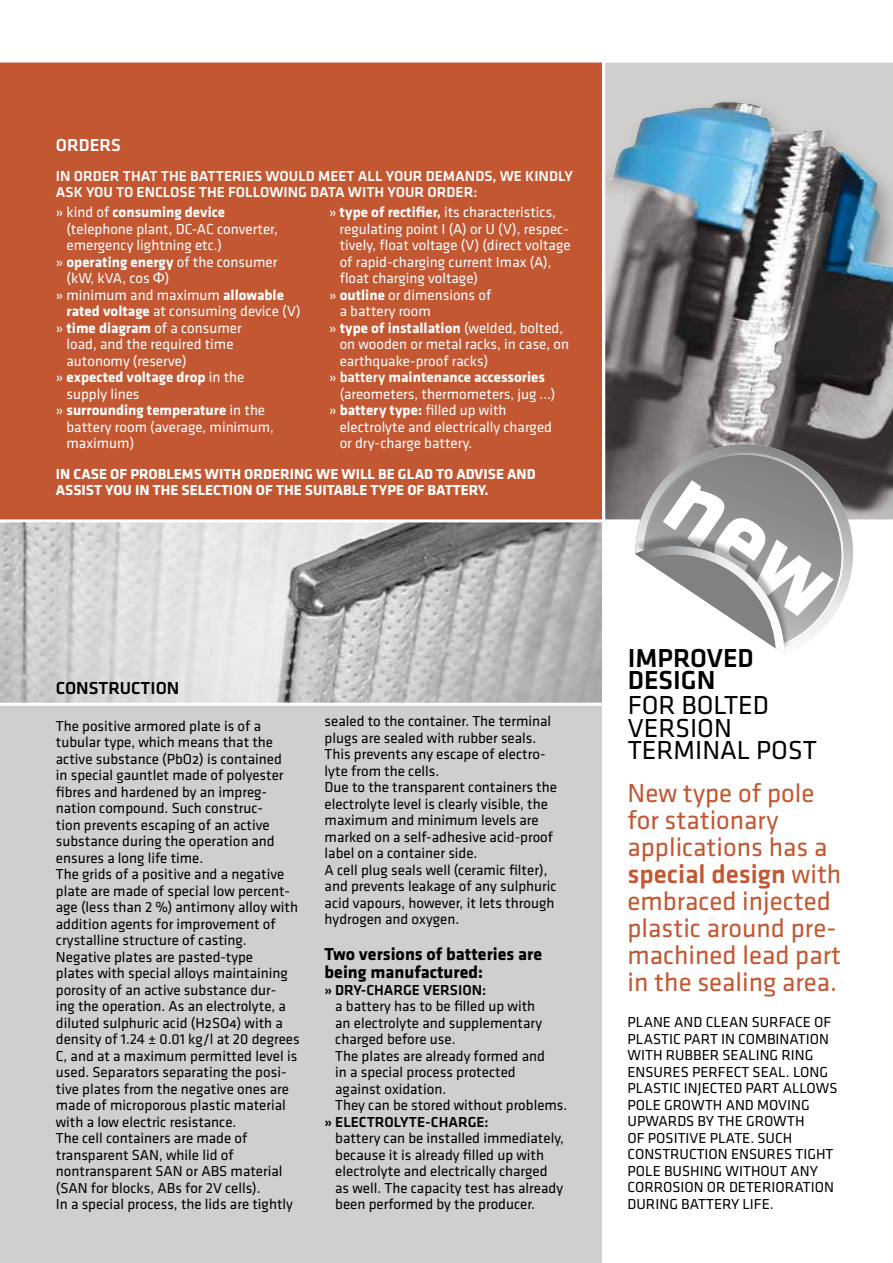
<style>
.page{position:relative;width:893px;height:1263px;background:#fff}
.page>*{position:absolute;margin:0;border:0;box-sizing:border-box;transform-origin:0 0}
.t1{font:27px/27px "Klavika";color:#c35732}
.t2{font:27px/22.5px "Klavika";color:#000}
.t3{font:500 27px/22.5px "Klavika";color:#000}
.t4{font:700 18px/18px "Klavika";color:#000}
.t5{font:500 18px "Klavika";color:#000}
.t6{font:500 18px "Klavika";color:#fff}
.t7{font:15px/16.5px "Klavika";color:#000}
.t8{font:15px "Klavika";color:#fff}
.t9{font:700 15px/16.5px "Klavika";color:#fff}
.t10{font:500 15px/16.5px "Klavika";color:#fff}
.t11{font:500 15px "Klavika";color:#000}
.s1{font-weight:400}
.s2{font-family:"Arial"}
.s3{font-weight:700}
.s4{font-weight:500}
</style>
<div class="page">
<div style="left:0;top:706px;width:602px;height:557px;background:#d0cfce"></div>
<img style="left:0;top:522px;width:602px;height:181px">
<div style="left:0;top:62px;width:602px;height:458px;background:#c35732"></div>
<svg style="left:605px;top:62px;width:288px;height:457px;background:#80898f"></svg>
<svg style="left:863px;top:444px;width:5px;height:76px"></svg>
<svg style="left:635px;top:437px;width:228px;height:217px"></svg>
<p class="t6" style="left:56px;top:135px;width:65px">ORDERS</p>
<p class="t10" style="left:56px;top:168px;width:518px">I N ORDER THAT THE BATTERIES WOULD MEET ALL YOUR DEMANDS, WE KINDLY<br>ASK YOU TO ENCLOSE THE FOLLOWING DATA WITH YOUR ORDER:</p>
<p class="t9" style="left:56px;top:204px;width:171px"><span class="s1">» kind of</span> consuming device</p>
<p class="t8" style="left:67px;top:220px;width:213px">(telephone plant, DC-AC converter,</p>
<p class="t8" style="left:67px;top:237px;width:157px">emergency lightning etc.)</p>
<p class="t9" style="left:56px;top:254px;width:223px"><span class="s1">»</span> operating energy <span class="s1">of the consumer</span></p>
<p class="t8" style="left:67px;top:270px;width:104px">(kW, kVA, cos <span class="s2">Φ</span>)</p>
<p class="t8" style="left:56px;top:286px;width:230px">» minimum and maximum <span class="s3">allowable</span></p>
<p class="t8" style="left:67px;top:303px;width:236px"><span class="s3">rated voltage</span> at consuming device (V)</p>
<p class="t8" style="left:56px;top:319px;width:187px">» <span class="s3">time diagram</span> of a consumer</p>
<p class="t8" style="left:67px;top:336px;width:169px">load, and the required time</p>
<p class="t8" style="left:67px;top:352px;width:122px">autonomy (reserve)</p>
<p class="t9" style="left:56px;top:369px;width:190px"><span class="s1">»</span> expected voltage drop <span class="s1">in the</span></p>
<p class="t8" style="left:67px;top:385px;width:74px">supply lines</p>
<p class="t9" style="left:56px;top:402px;width:211px"><span class="s1">»</span> surrounding temperature <span class="s1">in the</span></p>
<p class="t8" style="left:67px;top:418px;width:209px">battery room (average, minimum,</p>
<p class="t8" style="left:67px;top:435px;width:69px">maximum)</p>
<p class="t8" style="left:329px;top:204px;width:229px">» <span class="s3">type of rectifier,</span> its characteristics,</p>
<p class="t8" style="left:340px;top:220px;width:231px">regulating point I (A) or U (V), respec-</p>
<p class="t8" style="left:340px;top:237px;width:232px">tively, float voltage (V) (direct voltage</p>
<p class="t8" style="left:340px;top:253px;width:213px">of rapid-charging current Imax (A),</p>
<p class="t8" style="left:340px;top:270px;width:140px">float charging voltage)</p>
<p class="t8" style="left:329px;top:286px;width:164px">» <span class="s3">outline</span> or dimensions of</p>
<p class="t8" style="left:340px;top:303px;width:93px">a battery room</p>
<p class="t9" style="left:329px;top:320px;width:236px"><span class="s1">»</span> type of installation <span class="s1">(welded, bolted,</span></p>
<p class="t8" style="left:340px;top:336px;width:231px">on wooden or metal racks, in case, on</p>
<p class="t8" style="left:340px;top:352px;width:150px">earthquake-proof racks)</p>
<p class="t9" style="left:329px;top:369px;width:217px"><span class="s1">»</span> <span class="s4">BATTERY</span> maintenance accessories</p>
<p class="t8" style="left:340px;top:385px;width:217px">(areometers, thermometers, jug ...)</p>
<p class="t8" style="left:329px;top:402px;width:179px">» <span class="s3">battery type:</span> filled up with</p>
<p class="t8" style="left:340px;top:418px;width:214px">electrolyte and electrically charged</p>
<p class="t8" style="left:340px;top:435px;width:134px">or dry-charge battery.</p>
<p class="t9" style="left:56px;top:466px;width:481px">In case of problems with ordering we will be glad to advise and assist you in the selection of the suitable type of battery.</p>
<p class="t5" style="left:56px;top:678px;width:125px">CONSTRUCTION</p>
<p class="t7" style="left:56px;top:717px;width:245px">The positive armored plate is of a tubular type, which means that the active substance (PbO2) is contained<br>in special gauntlet made of polyester fibres and hardened by an impreg&shy;nation compound. Such construc-<br>tion prevents escaping of an active substance during the operation and ensures a long life time.<br>The grids of a positive and a negative plate are made of special low percent&shy;age (less than 2 %) antimony alloy with addition agents for improvement of crystalline structure of casting.<br>N egative plates are pasted-type<br>plates with special alloys maintaining porosity of an active substance dur-<br>ing the operation. As an electrolyte, a diluted sulphuric acid (H2SO4) with a density of 1.24 ± 0.01 kg/l at 20 degrees C, and at a maximum permitted level is used. Separators separating the posi&shy;tive plates from the negative ones are made of microporous plastic material with a low electric resistance.<br>The cell containers are made of transparent SAN, while lid of nontransparent SAN or ABS material (SAN for blocks, ABs for 2V cells).<br>In a special process, the lids are tightly</p>
<p class="t7" style="left:325px;top:713px;width:234px">sealed to the container. The terminal plugs are sealed with rubber seals.<br>This prevents any escape of electro&shy;lyte from the cells.<br>Due to the transparent containers the electrolyte level is clearly visible, the maximum and minimum levels are marked on a self-adhesive acid-proof label on a container side.<br>A cell plug seals well (ceramic filter), and prevents leakage of any sulphuric acid vapours, however, it lets through hydrogen and oxygen.</p>
<p class="t4" style="left:325px;top:945px;width:219px">Two versions of batteries are being manufactured:</p>
<p class="t11" style="left:325px;top:981px;width:163px">» DRY-CHARGE VERSION:</p>
<p class="t7" style="left:335px;top:998px;width:234px">a battery has to be filled up with<br>an electrolyte and supplementary charged before use.<br>The plates are already formed and<br>in a special process protected<br>against oxidation.<br>They can be stored without problems.</p>
<p class="t11" style="left:325px;top:1113px;width:166px">» ELECTROLYTE-CHARGE:</p>
<p class="t7" style="left:335px;top:1130px;width:230px">battery can be installed immediately, because it is already filled up with electrolyte and electrically charged as well. The capacity test has already been performed by the producer.</p>
<h1 class="t3" style="left:628px;top:647px;width:128px">IMPROVED<br>DESIGN</h1>
<h1 class="t2" style="left:628px;top:694px;width:143px">for bolted versi</h1>
<h1 class="t2" style="left:628px;top:717px;width:175px;text-align:center">on<br>terminal post</h1>
<h1 class="t1" style="left:627px;top:780px;width:215px">New type of pole for stationary applications has a<br><span class="s4">SPECIAL DESIGN</span> with embraced injected plastic around pre&shy;machined lead part in the sealing area.</h1>
<p class="t7" style="left:627px;top:1014px;width:205px">Plane and clean surface of plasti</p>
<p class="t7" style="left:673px;top:1031px;width:21px">c part</p>
<p class="t7" style="left:721px;top:1031px;width:109px">in combination</p>
<p class="t7" style="left:627px;top:1047px;width:67px">with rubber</p>
<p class="t7" style="left:722px;top:1047px;width:8px">seali</p>
<p class="t7" style="left:760px;top:1047px;width:55px">ng ring</p>
<p class="t7" style="left:627px;top:1064px;width:45px">ensures</p>
<p class="t7" style="left:692px;top:1064px;width:70px">perfect seal</p>
<p class="t7" style="left:786px;top:1064px;width:44px">. Long</p>
<p class="t7" style="left:627px;top:1080px;width:9px">plasti</p>
<p class="t7" style="left:673px;top:1080px;width:82px">c injected part</p>
<p class="t7" style="left:627px;top:1080px;width:210px;text-indent:155px">allows pole growth and movi ng upwards by the growth<br>of positive plate</p>
<p class="t7" style="left:627px;top:1130px;width:166px;text-indent:123px">. Such construction ensures</p>
<p class="t7" style="left:627px;top:1146px;width:205px;text-indent:168px">tight pole bushing without any corrosion or deteri</p>
<p class="t7" style="left:775px;top:1179px;width:18px">orati</p>
<p class="t7" style="left:815px;top:1179px;width:21px">on</p>
<p class="t7" style="left:627px;top:1196px;width:63px">during batter</p>
<p class="t7" style="left:731px;top:1196px;width:44px">y life.</p>
</div>
